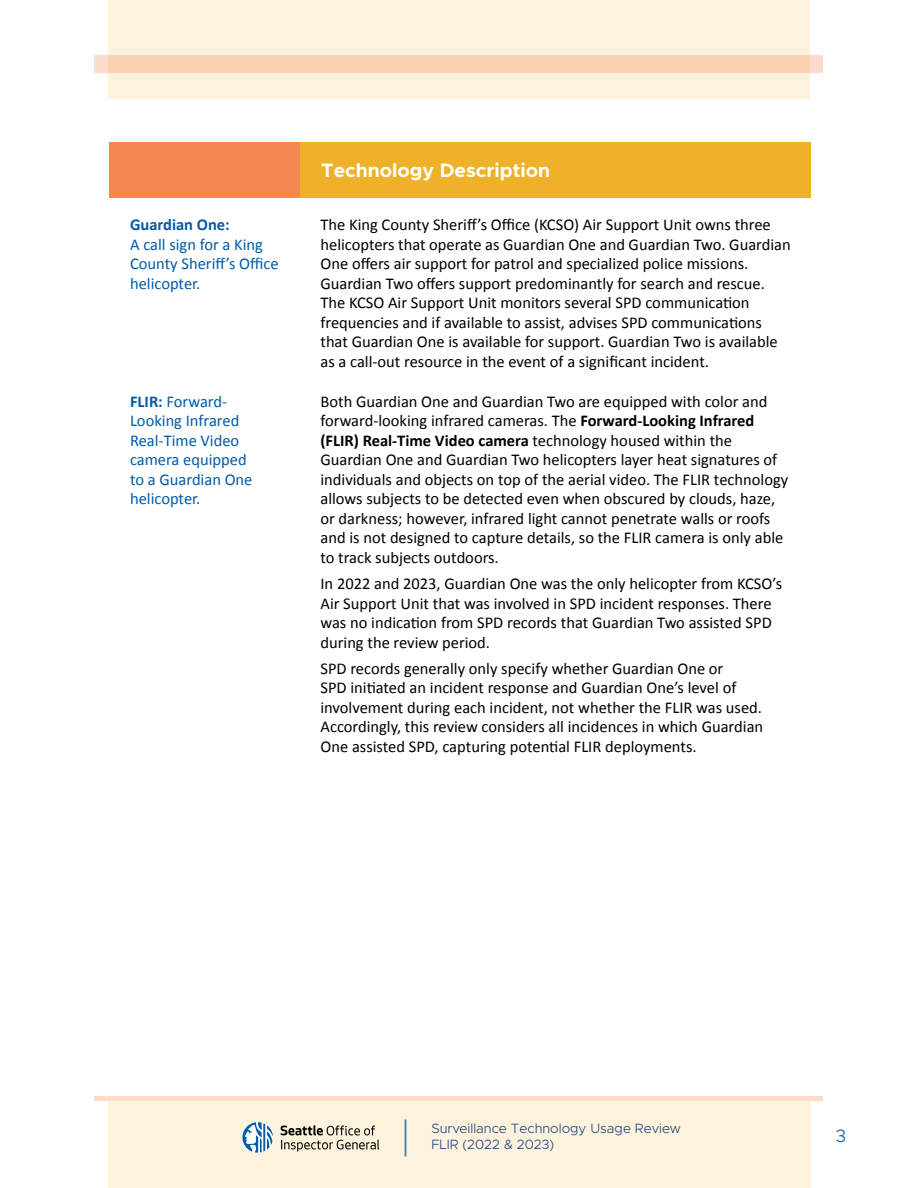
<style>
.page{position:relative;width:918px;height:1188px;background:#fff}
.page>*{position:absolute;margin:0;border:0;box-sizing:border-box;transform-origin:0 0}
.Chart_heading{font:700 19.5px "Metropolis";color:#fff}
.t1{font:300 18px "Metropolis";color:#005ba8}
.Chart_body{font:16.5px/19.5px "Calibri";color:#000}
.chart_body_colored_text{font:16.5px/19.5px "Calibri";color:#005ba8}
.t2{font:300 13.5px/16.5px "Metropolis";color:#1b4184}
.s1{font-weight:700}
</style>
<div class="page">
<div style="left:108px;top:1101px;width:702px;height:87px;background:#fdf3dd"></div>
<svg style="left:242px;top:1122px;width:31px;height:31px"></svg>
<svg style="left:281px;top:1125px;width:98px;height:27px"></svg>
<hr style="left:405px;top:1119px;width:1px;height:38px;background:#4488b1">
<div style="left:108px;top:0;width:702px;height:98px;background:#fdf3dd"></div>
<div style="left:94px;top:55px;width:730px;height:18px;background:#fad2b3"></div>
<div style="left:94px;top:1096px;width:730px;height:5px;background:#fcdbcb"></div>
<div style="left:109px;top:142px;width:191px;height:56px;background:#f58751"></div>
<div style="left:300px;top:142px;width:511px;height:56px;background:#f0b12a"></div>
<p class="Chart_heading" style="left:321px;top:158px;width:230px">Technology Description</p>
<p class="chart_body_colored_text" style="left:130px;top:215px;width:150px"><span class="s1">Guardian One:<br></span>A call sign for a King<br>County Sheriff’s Office helicopter.</p>
<p class="Chart_body" style="left:320px;top:215px;width:472px">The King County Sheriff’s Office (KCSO) Air Support Unit owns three helicopters that operate as Guardian One and Guardian Two. Guardian One offers air support for patrol and specialized police missions.<br>Guardian Two offers support predominantly for search and rescue.<br>The KCSO Air Support Unit monitors several SPD communication frequencies and if available to assist, advises SPD communications that Guardian One is available for support. Guardian Two is available as a call-out resource in the event of a significant incident.</p>
<p class="chart_body_colored_text" style="left:130px;top:392px;width:124px"><span class="s1">FLIR:</span> Forward-<br>Looking Infrared<br>Real-Time Video camera equipped to a Guardian One helicopter.</p>
<p class="Chart_body" style="left:320px;top:392px;width:469px">Both Guardian One and Guardian Two are equipped with color and forward-looking infrared cameras. The <span class="s1">Forward-Looking Infrared (FLIR) Real-Time Video camera</span> technology housed within the Guardian One and Guardian Two helicopters layer heat signatures of individuals and objects on top of the aerial video. The FLIR technology allows subjects to be detected even when obscured by clouds, haze, or darkness; however, infrared light cannot penetrate walls or roofs and is not designed to capture details, so the FLIR camera is only able to track subjects outdoors.</p>
<p class="Chart_body" style="left:320px;top:574px;width:463px">In 2022 and 2023, Guardian One was the only helicopter from KCSO’s Air Support Unit that was involved in SPD incident responses. There was no indication from SPD records that Guardian Two assisted SPD during the review period.</p>
<p class="Chart_body" style="left:320px;top:659px;width:444px">SPD records generally only specify whether Guardian One or<br>SPD initiated an incident response and Guardian One’s level of involvement during each incident, not whether the FLIR was used.<br>Accordingly, this review considers all incidences in which Guardian One assisted SPD, capturing potential FLIR deployments.</p>
<p class="t2" style="left:431px;top:1120px;width:251px">Surveillance Technology Usage Review<br>FLIR (2022 &amp; 2023)</p>
<p class="t1" style="left:836px;top:1125px;width:12px">3</p>
</div>
